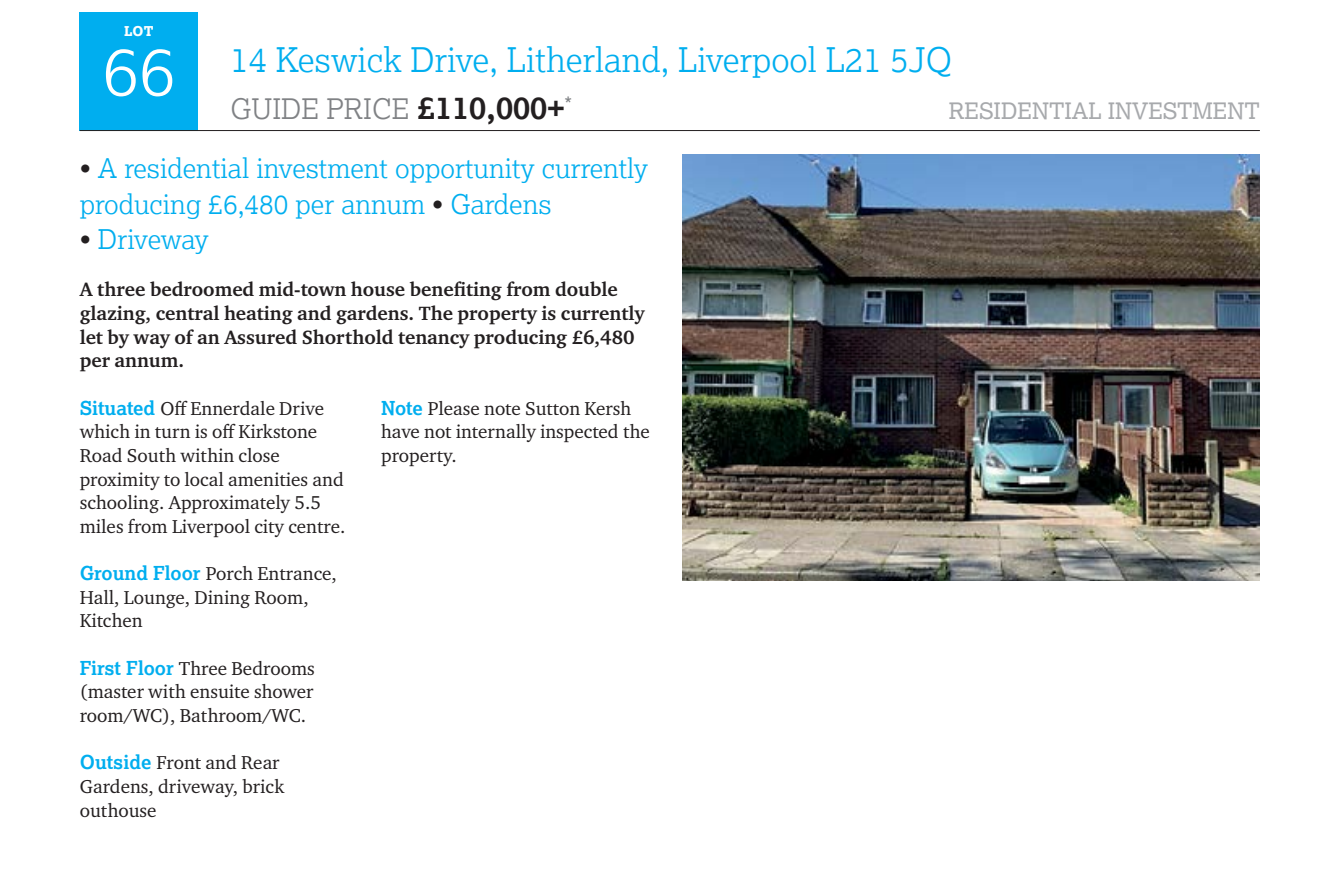
<style>
.page{position:relative;width:1339px;height:878px;background:#fff}
.page>*{position:absolute;margin:0;border:0;box-sizing:border-box;transform-origin:0 0}
.t1{font:300 67.5px "Lexia";color:#fff}
.t2{font:300 33.75px "Lexia";color:#00aeef}
.t3{font:300 28.12px "Lexia";color:#808285}
.t4{font:300 27px/35.3px "Lexia";color:#00aeef}
.t5{font:300 27px "Lexia";letter-spacing:-.02em;color:#00aeef}
.t6{font:22.5px "Lexia";color:#a7a9ac}
.t7{font:700 19.8px/23.6px "Charter ITC Pro";color:#231f20}
.t8{font:19.12px/23.6px "Charter ITC Pro";color:#231f20}
.t9{font:800 13.5px "Lexia";color:#fff}
.s1{font-weight:700;font-size:31.5px;color:#231f20}
.s2{color:#231f20}
.s3{font-family:"Lexia";font-weight:700;color:#00aeef}
</style>
<div class="page">
<div style="left:80px;top:13px;width:118px;height:118px;background:#00aeef"></div>
<hr style="left:80px;top:130px;width:1180px;height:1px;background:#231f20">
<img style="left:682px;top:154px;width:578px;height:426px">
<p class="t9" style="left:124px;top:23px;width:31px">LOT</p>
<h1 class="t1" style="left:102px;top:28px;width:75px">66</h1>
<h2 class="t2" style="left:230px;top:38px;width:723px">14 Keswick Drive, Litherland, Liverpool L21 5JQ</h2>
<h3 class="t3" style="left:230px;top:91px;width:343px">GUIDE PRICE <span class="s1">£110,000+</span><sup>*</sup></h3>
<p class="t6" style="left:949px;top:97px;width:313px">RESIDENTIAL INVESTMENT</p>
<h3 class="t4" style="left:80px;top:150px;width:570px"><span class="s2">•</span> A residential investment opportunity currently producing £6,480 per annum <span class="s2">•</span> Gardens</h3>
<h3 class="t5" style="left:80px;top:222px;width:130px"><span class="s2">•</span> Driveway</h3>
<p class="t7" style="left:80px;top:277px;width:566px">A three bedroomed mid-town house benefiting from double glazing, central heating and gardens. The property is currently let by way of an Assured Shorthold tenancy producing £6,480 per annum.</p>
<p class="t8" style="left:80px;top:396px;width:267px"><span class="s3">Situated</span> Off Ennerdale Drive which in turn is off Kirkstone<br>Road South within close proximity to local amenities and schooling. Approximately 5.5 miles from Liverpool city centre.</p>
<p class="t8" style="left:80px;top:561px;width:259px"><span class="s3">Ground Floor</span> Porch Entrance,<br>Hall, Lounge, Dining Room,<br>Kitchen</p>
<p class="t8" style="left:80px;top:655px;width:237px;text-align:justify"><span class="s3">First Floor</span> Three Bedrooms (master with ensuite shower room/WC), Bathroom/WC.</p>
<p class="t8" style="left:80px;top:750px;width:206px"><span class="s3">Outside</span> Front and Rear<br>Gardens, driveway, brick outhouse</p>
<p class="t8" style="left:381px;top:395px;width:270px"><span class="s3">Note</span> Please note Sutton Kersh have not internally inspected the property.</p>
</div>
